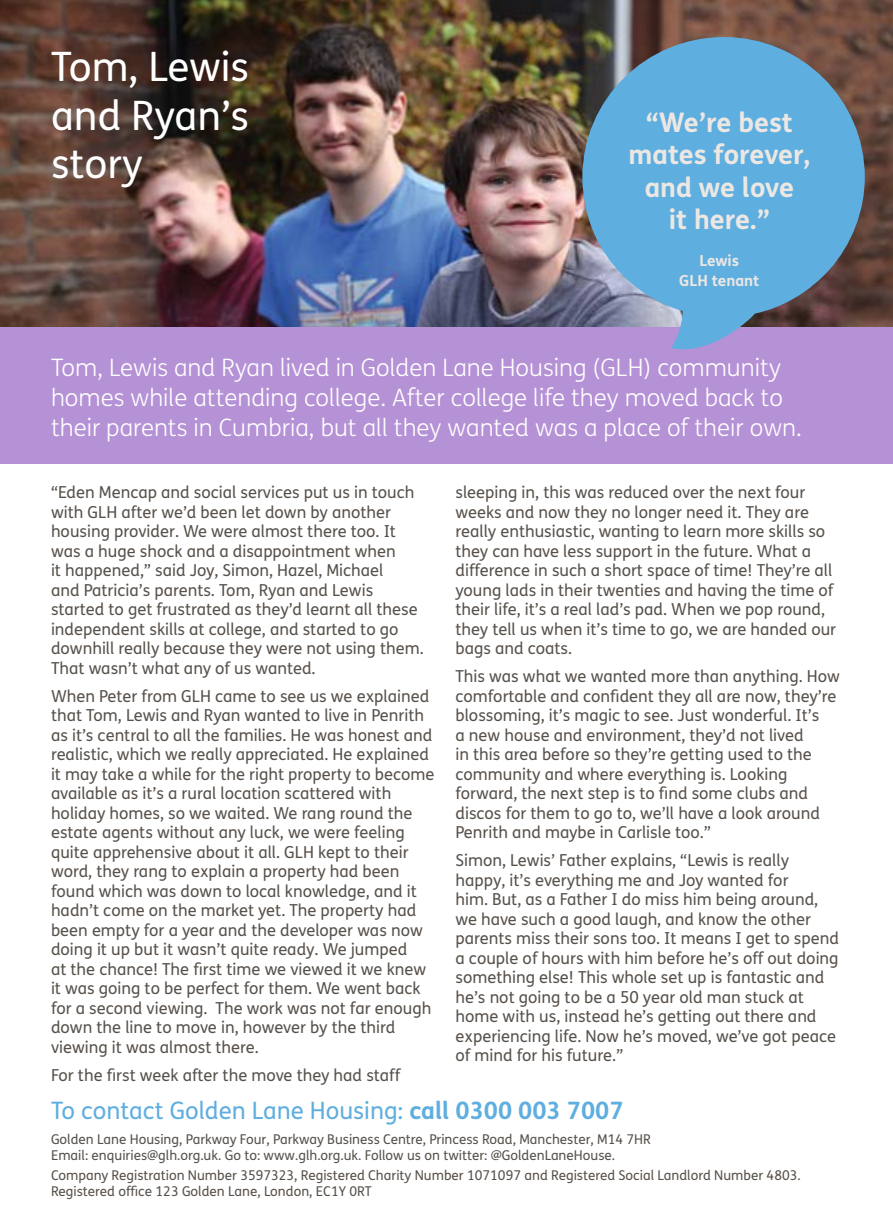
<style>
.page{position:relative;width:893px;height:1221px;background:#fff}
.page>*{position:absolute;margin:0;border:0;box-sizing:border-box;transform-origin:0 0}
.t1{font:40.5px/48.6px "FS Mencap";color:#fff;text-align:justify}
.t2{font:700 27px/32.4px "FS Mencap";color:#ece7e3;text-align:center}
.t3{font:300 24px/30px "FS Mencap";color:#fff}
.t4{font:24px "FS Mencap";color:#5eaee0}
.t5{font:16.5px/19.5px "FS Mencap";color:#58514b}
.t6{font:700 15.3px/19.8px "FS Mencap";color:#ece7e3;text-align:center}
.t7{font:13.5px/16.2px "FS Mencap";color:#58514b}
.s1{font-weight:700}
</style>
<div class="page">
<img style="left:0;top:0;width:893px;height:327px">
<div style="left:0;top:327px;width:893px;height:136px;background:#b591d6"></div>
<svg style="left:582px;top:37px;width:283px;height:312px;background:#669ac2"></svg>
<h1 class="t1" style="left:51px;top:44px;width:200px">Tom, Lewis and Ryan’s story</h1>
<h2 class="t2" style="left:628px;top:106px;width:183px">“We’re best mates forever, and we love<br>it here.”</h2>
<p class="t6" style="left:679px;top:250px;width:82px">Lewis<br>GLH tenant</p>
<h3 class="t3" style="left:51px;top:353px;width:752px">Tom, Lewis and Ryan lived in Golden Lane Housing (GLH) community homes while attending college. After college life they moved back to their parents in Cumbria, but all they wanted was a place of their own.</h3>
<p class="t5" style="left:51px;top:483px;width:374px">“Eden Mencap and social services put us in touch with GLH after we’d been let down by another housing provider. We were almost there too. It was a huge shock and a disappointment when<br>it happened,” said Joy, Simon, Hazel, Michael<br>and Patricia’s parents. Tom, Ryan and Lewis started to get frustrated as they’d learnt all these independent skills at college, and started to go downhill really because they were not using them.<br>That wasn’t what any of us wanted.</p>
<p class="t5" style="left:51px;top:686px;width:385px">When Peter from GLH came to see us we explained that Tom, Lewis and Ryan wanted to live in Penrith as it’s central to all the families. He was honest and realistic, which we really appreciated. He explained it may take a while for the right property to become available as it’s a rural location scattered with holiday homes, so we waited. We rang round the estate agents without any luck, we were feeling quite apprehensive about it all. GLH kept to their word, they rang to explain a property had been found which was down to local knowledge, and it hadn’t come on the market yet. The property had been empty for a year and the developer was now doing it up but it wasn’t quite ready. We jumped<br>at the chance! The first time we viewed it we knew it was going to be perfect for them. We went back for a second viewing. The work was not far enough down the line to move in, however by the third viewing it was almost there.</p>
<p class="t5" style="left:51px;top:1065px;width:351px">For the first week after the move they had staff</p>
<p class="t5" style="left:455px;top:483px;width:382px">sleeping in, this was reduced over the next four weeks and now they no longer need it. They are really enthusiastic, wanting to learn more skills so they can have less support in the future. What a difference in such a short space of time! They’re all young lads in their twenties and having the time of their life, it’s a real lad’s pad. When we pop round, they tell us when it’s time to go, we are handed our bags and coats.</p>
<p class="t5" style="left:455px;top:667px;width:386px">This was what we wanted more than anything. How comfortable and confident they all are now, they’re blossoming, it’s magic to see. Just wonderful. It’s<br>a new house and environment, they’d not lived<br>in this area before so they’re getting used to the community and where everything is. Looking forward, the next step is to find some clubs and discos for them to go to, we’ll have a look around Penrith and maybe in Carlisle too.”</p>
<p class="t5" style="left:455px;top:851px;width:385px">Simon, Lewis’ Father explains, “Lewis is really happy, it’s everything me and Joy wanted for<br>him. But, as a Father I do miss him being around, we have such a good laugh, and know the other parents miss their sons too. It means I get to spend a couple of hours with him before he’s off out doing something else! This whole set up is fantastic and he’s not going to be a 50 year old man stuck at home with us, instead he’s getting out there and experiencing life. Now he’s moved, we’ve got peace of mind for his future.”</p>
<h3 class="t4" style="left:51px;top:1096px;width:574px">To contact Golden Lane Housing: <span class="s1">call 0300 003 7007</span></h3>
<p class="t7" style="left:51px;top:1130px;width:601px">Golden Lane Housing, Parkway Four, Parkway Business Centre, Princess Road, Manchester, M14 7HR<br>Email: enquiries@glh.org.uk. Go to: www.glh.org.uk. Follow us on twitter: @GoldenLaneHouse.</p>
<p class="t7" style="left:51px;top:1167px;width:751px">Company Registration Number 3597323, Registered Charity Number 1071097 and Registered Social Landlord Number 4803.<br>Registered office 123 Golden Lane, London, EC1Y 0RT</p>
</div>
